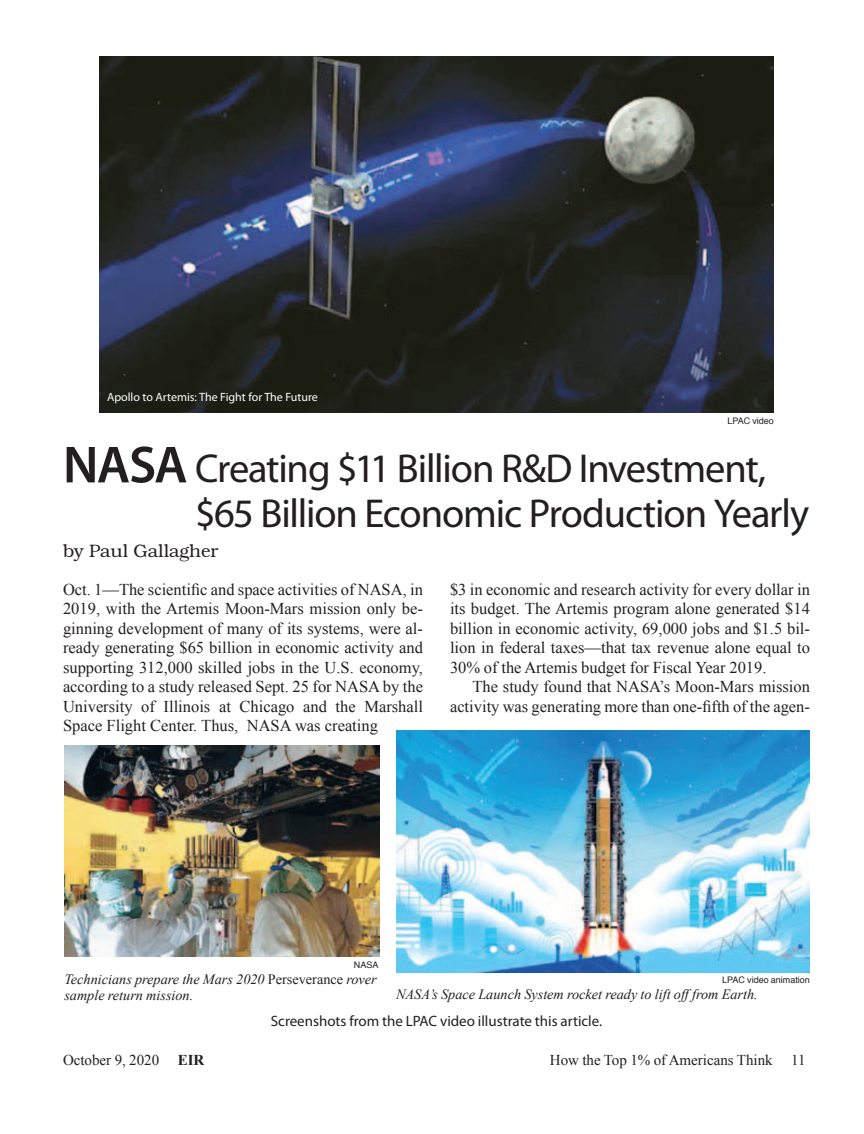
<style>
.page{position:relative;width:864px;height:1134px;background:#fff}
.page>*{position:absolute;margin:0;border:0;box-sizing:border-box;transform-origin:0 0}
.t1{font:40.5px/45px "Myriad Pro";letter-spacing:-.03em;color:#231f20}
.t2{font:300 18px "Bookman";color:#231f20}
.t3{font:16.5px/19.5px "Times New Roman";color:#231f20;text-align:justify}
.t4{font:15px "Myriad Pro";color:#231f20}
.t5{font:15px "Times New Roman";color:#231f20}
.t6{font:italic 14.25px/15.8px "Times New Roman";color:#231f20}
.t7{font:12px "Myriad Pro";color:#fff}
.t8{font:9px "Helvetica";color:#231f20}
.s1{font-weight:600;font-size:52.5px}
.s2{font-style:normal}
.s3{font-weight:700}
</style>
<div class="page">
<img style="left:64px;top:746px;width:315px;height:211px">
<img style="left:99px;top:56px;width:675px;height:357px">
<img style="left:396px;top:731px;width:414px;height:242px">
<p class="t7" style="left:107px;top:390px;width:212px">Apollo to Artemis: The Fight for The Future</p>
<p class="t8" style="left:727px;top:414px;width:48px">LPAC video</p>
<h1 class="t1" style="left:195px;top:446px;width:616px;text-indent:-132px"><span class="s1">NASA</span> Creating $11 Billion R&amp;D Investment, $65 Billion Economic Production Yearly</h1>
<p class="t2" style="left:63px;top:541px;width:157px">by Paul Gallagher</p>
<p class="t3" style="left:63px;top:579px;width:362px">Oct. 1—The scientific and space activities of NASA, in 2019, with the Artemis Moon-Mars mission only be&shy;ginning development of many of its systems, were al&shy;ready generating $65 billion in economic activity and supporting 312,000 skilled jobs in the U.S. economy, according to a study released Sept. 25 for NASA by the University of Illinois at Chicago and the Marshall Space Flight Center. Thus, NASA was creating</p>
<p class="t3" style="left:450px;top:579px;width:362px">$3 in economic and research activity for every dollar in its budget. The Artemis program alone generated $14 billion in economic activity, 69,000 jobs and $1.5 bil&shy;lion in federal taxes—that tax revenue alone equal to 30% of the Artemis budget for Fiscal Year 2019.</p>
<p class="t3" style="left:450px;top:677px;width:362px;text-align:right">The study found that NASA’s Moon-Mars mission activity was generating more than one-fifth of the agen-</p>
<p class="t8" style="left:354px;top:958px;width:26px">NASA</p>
<p class="t6" style="left:64px;top:971px;width:314px">Technicians prepare the Mars 2020 <span class="s2">Perseverance</span> rover sample return mission.</p>
<p class="t8" style="left:722px;top:973px;width:89px">LPAC video animation</p>
<p class="t6" style="left:396px;top:986px;width:363px">NASA’s Space Launch System rocket ready to lift off from Earth.</p>
<p class="t4" style="left:271px;top:1012px;width:333px">Screenshots from the LPAC video illustrate this article.</p>
<p class="t5" style="left:63px;top:1050px;width:143px">October 9, 2020 <span class="s3">EIR</span></p>
<p class="t5" style="left:550px;top:1050px;width:257px">How the Top 1% of Americans Think 11</p>
</div>
